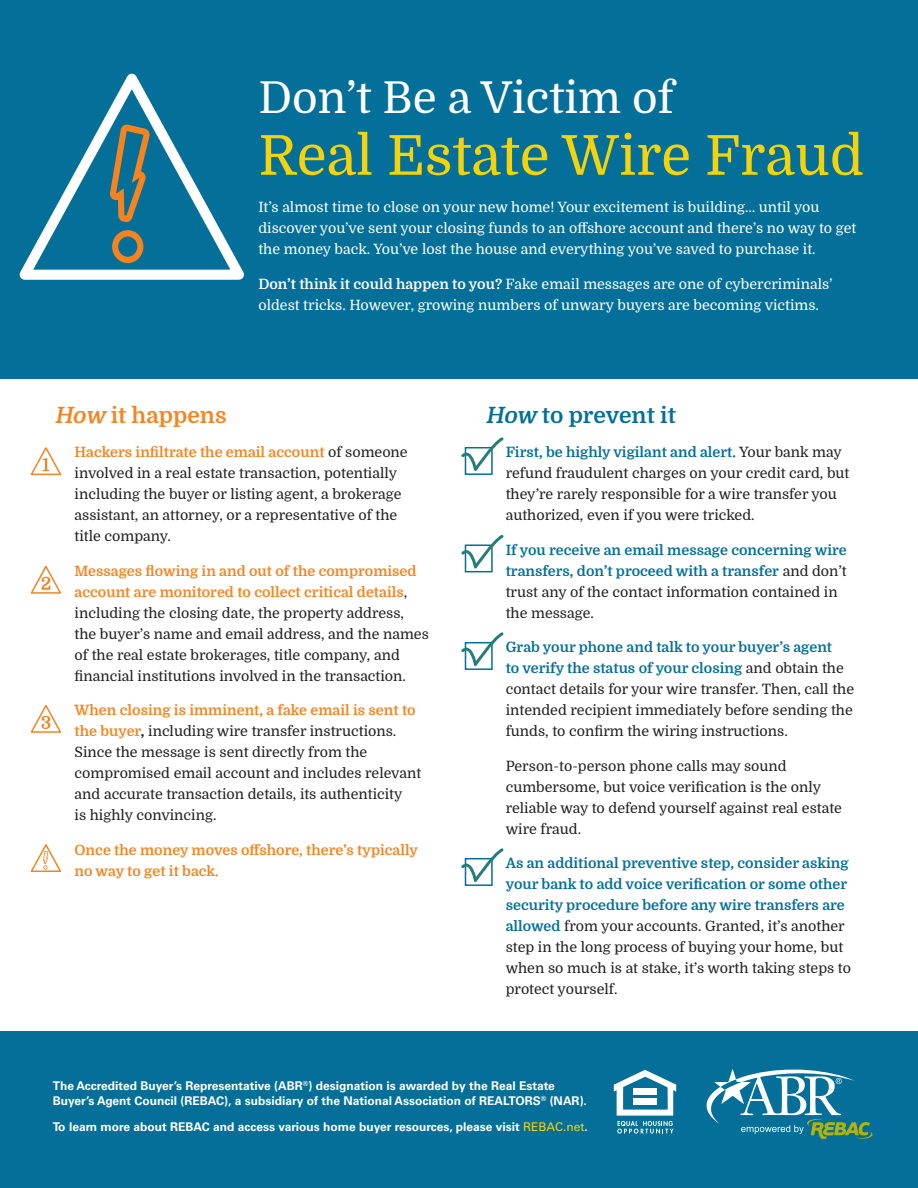
<style>
.page{position:relative;width:918px;height:1188px;background:#fff}
.page>*{position:absolute;margin:0;border:0;box-sizing:border-box;transform-origin:0 0}
.t1{font:55.05px "Domine";color:#f5d30c}
.t2{font:44.1px "Domine";color:#fff}
.Body_Copy{font:700 22.5px "Domine";color:#046f98}
.Body_Copy-2{font:700 22.5px "Domine";color:#f58420}
.Body_Copy-3{font:14.25px/21px "Domine";color:#231f20}
.Body_Copy-4{font:14.25px/21px "Domine";color:#fff}
.Body_Copy-5{font:700 14.25px/21px "Domine";color:#046f98}
.Body_Copy-6{font:700 14.25px/21px "Domine";color:#f58420}
.t3{font:700 12px/15px "Univers";color:#fff}
.s1{font-weight:700}
.s2{font-style:italic}
.s3{font-weight:700;color:#f58420}
.s4{font-weight:700;color:#046f98}
.s5{font-weight:400;color:#231f20}
.s6{font-weight:400;color:#f5d30c}
</style>
<div class="page">
<div style="left:1px;top:0;width:917px;height:1188px;background:#046f98"></div>
<svg style="left:614px;top:1070px;width:62px;height:64px"></svg>
<svg style="left:706px;top:1069px;width:167px;height:71px"></svg>
<div style="left:0;top:379px;width:918px;height:652px;background:#fff"></div>
<svg style="left:19px;top:73px;width:225px;height:207px"></svg>
<svg style="left:110px;top:125px;width:40px;height:97px"></svg>
<svg style="left:112px;top:230px;width:31px;height:33px"></svg>
<svg style="left:30px;top:844px;width:31px;height:28px"></svg>
<svg style="left:30px;top:447px;width:32px;height:29px"></svg>
<svg style="left:30px;top:565px;width:31px;height:29px"></svg>
<svg style="left:30px;top:705px;width:31px;height:28px"></svg>
<div style="left:465px;top:447px;width:28px;height:28px;border:2px solid #046f98"></div>
<div style="left:465px;top:544px;width:28px;height:28px;border:2px solid #046f98"></div>
<div style="left:465px;top:642px;width:28px;height:28px;border:2px solid #046f98"></div>
<div style="left:465px;top:858px;width:28px;height:28px;border:2px solid #046f98"></div>
<svg style="left:461px;top:437px;width:43px;height:36px"></svg>
<svg style="left:461px;top:535px;width:43px;height:35px"></svg>
<svg style="left:461px;top:632px;width:43px;height:36px"></svg>
<svg style="left:461px;top:848px;width:43px;height:36px"></svg>
<p class="t2" style="left:258px;top:74px;width:417px">Don’t Be a Victim of</p>
<p class="t1" style="left:258px;top:125px;width:607px">Real Estate Wire Fraud</p>
<p class="Body_Copy-4" style="left:258px;top:197px;width:600px">It’s almost time to close on your new home! Your excitement is building… until you discover you’ve sent your closing funds to an offshore account and there’s no way to get the money back. You’ve lost the house and everything you’ve saved to purchase it.</p>
<p class="Body_Copy-4" style="left:258px;top:274px;width:576px"><span class="s1">Don’t think it could happen to you?</span> Fake email messages are one of cybercriminals’ oldest tricks. However, growing numbers of unwary buyers are becoming victims.</p>
<p class="Body_Copy-2" style="left:54px;top:402px;width:174px"><span class="s2">How</span> it happens</p>
<p class="Body_Copy-3" style="left:75px;top:442px;width:335px"><span class="s3">Hackers infiltrate the email account</span> of someone involved in a real estate transaction, potentially including the buyer or listing agent, a brokerage assistant, an attorney, or a representative of the title company.</p>
<p class="Body_Copy-3" style="left:75px;top:561px;width:356px"><span class="s3">Messages flowing in and out of the compromised account are monitored to collect critical details</span>, including the closing date, the property address, the buyer’s name and email address, and the names of the real estate brokerages, title company, and financial institutions involved in the transaction.</p>
<p class="Body_Copy-3" style="left:75px;top:700px;width:348px"><span class="s3">When closing is imminent, a fake email is sent to the buyer</span><span class="s1">,</span> including wire transfer instructions.<br>Since the message is sent directly from the compromised email account and includes relevant and accurate transaction details, its authenticity<br>is highly convincing.</p>
<p class="Body_Copy-6" style="left:75px;top:840px;width:345px">Once the money moves offshore, there’s typically no way to get it back.</p>
<p class="Body_Copy" style="left:485px;top:402px;width:192px"><span class="s2">How</span> to prevent it</p>
<p class="Body_Copy-3" style="left:506px;top:442px;width:345px"><span class="s4">First, be highly vigilant and alert.</span> Your bank may refund fraudulent charges on your credit card, but they’re rarely responsible for a wire transfer you authorized, even if you were tricked.</p>
<p class="Body_Copy-5" style="left:506px;top:540px;width:343px">If you receive an email message concerning wire transfers, don’t proceed with a transfer <span class="s5">and don’t trust any of the contact information contained in the message.</span></p>
<p class="Body_Copy-3" style="left:506px;top:637px;width:350px"><span class="s4">Grab your phone and talk to your buyer’s agent<br>to verify the status of your closing</span> and obtain the contact details for your wire transfer. Then, call the intended recipient immediately before sending the funds, to confirm the wiring instructions.</p>
<p class="Body_Copy-3" style="left:506px;top:756px;width:338px">Person-to-person phone calls may sound cumbersome, but voice verification is the only reliable way to defend yourself against real estate wire fraud.</p>
<p class="Body_Copy-3" style="left:506px;top:853px;width:347px"><span class="s4">As an additional preventive step, consider asking your bank to add voice verification or some other security procedure before any wire transfers are allowed</span> from your accounts. Granted, it’s another step in the long process of buying your home, but when so much is at stake, it’s worth taking steps to protect yourself.</p>
<p class="t3" style="left:53px;top:1079px;width:536px">The Accredited Buyer’s Representative (ABR<sup>®</sup>) designation is awarded by the Real Estate<br>Buyer’s Agent Council (REBAC), a subsidiary of the National Association of REALTORS<sup>®</sup> (NAR).</p>
<p class="t3" style="left:53px;top:1119px;width:536px">To learn more about REBAC and access various home buyer resources, please visit <span class="s6">REBAC.net</span>.</p>
</div>
